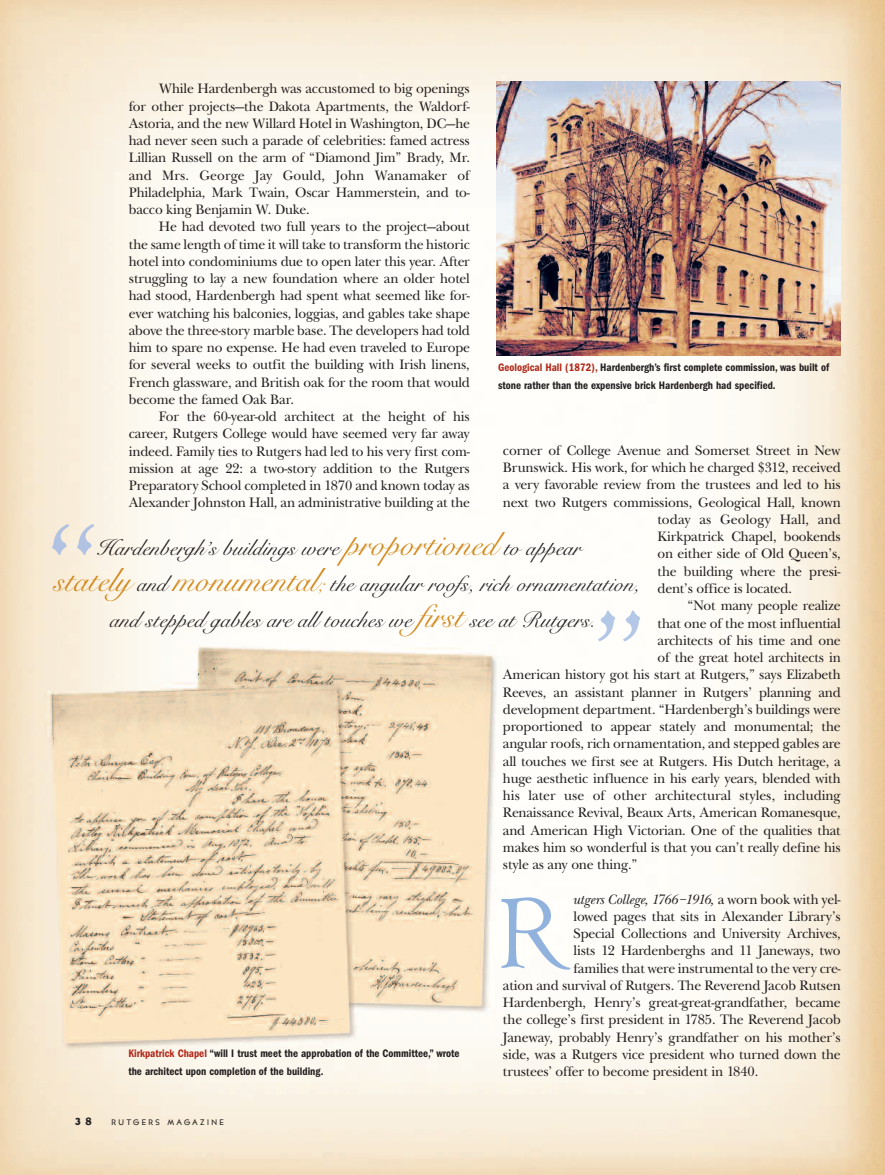
<style>
.page{position:relative;width:885px;height:1175px;background:#fff}
.page>*{position:absolute;margin:0;border:0;box-sizing:border-box;transform-origin:0 0}
.t1{font:135px "Centaur";color:#b2c2e3}
.t2{font:135px "Centaur";color:#b3c8e6}
.t3{font:22.5px/36px "Snell Roundhand Script";color:#231f20}
.t4{font:14.1px/17.2px "New Baskerville ITC";letter-spacing:-.01em;color:#231f20;text-align:justify}
.t5{font:italic 14.1px "New Baskerville ITC";letter-spacing:-.01em;color:#231f20}
.t6{font:14.1px "New Baskerville ITC";letter-spacing:.01em;color:#231f20}
.t7{font:600 condensed 11.25px/18px "Franklin Gothic";color:#231f20}
.t8{font:10.5px "Bernhard Gothic SG X Heavy";color:#231f20}
.t9{font:500 7.8px "Bernhard Gothic SG";letter-spacing:.305em;color:#231f20}
.s1{color:#b1291a}
.s2{font-style:normal}
.s3{font-size:33px;color:#d3881b}
.s4{color:#d3881b}
</style>
<div class="page">
<img style="left:0;top:0;width:884px;height:1174px">
<svg style="left:501px;top:897px;width:69px;height:72px"></svg>
<img style="left:496px;top:81px;width:344px;height:275px">
<p class="t4" style="left:129px;top:82px;width:342px;text-indent:30px">While Hardenbergh was accustomed to big openings for other projects—the Dakota Apartments, the Waldorf-Astoria, and the new Willard Hotel in Washington, DC—he had never seen such a parade of celebrities: famed actress Lillian Russell on the arm of “Diamond Jim” Brady, Mr. and Mrs. George Jay Gould, John Wanamaker of Philadelphia, Mark Twain, Oscar Hammerstein, and to&shy;bacco king Benjamin W. Duke.</p>
<p class="t4" style="left:129px;top:220px;width:342px;text-indent:30px">He had devoted two full years to the project—about the same length of time it will take to transform the historic hotel into condominiums due to open later this year. After struggling to lay a new foundation where an older hotel had stood, Hardenbergh had spent what seemed like for&shy;ever watching his balconies, loggias, and gables take shape above the three-story marble base. The developers had told him to spare no expense. He had even traveled to Europe for several weeks to outfit the building with Irish linens, French glassware, and British oak for the room that would become the famed Oak Bar.</p>
<p class="t4" style="left:129px;top:410px;width:342px;text-indent:30px">For the 60-year-old architect at the height of his career, Rutgers College would have seemed very far away indeed. Family ties to Rutgers had led to his very first com&shy;mission at age 22: a two-story addition to the Rutgers Preparatory School completed in 1870 and known today as Alexander Johnston Hall, an administrative building at the</p>
<p class="t7" style="left:498px;top:359px;width:332px"><span class="s1">Geological Hall (1872),</span> Hardenbergh’s first complete commission, was built of stone rather than the expensive brick Hardenbergh had specified.</p>
<p class="t4" style="left:503px;top:443px;width:339px">corner of College Avenue and Somerset Street in New</p>
<p class="t4" style="left:503px;top:461px;width:339px">Brunswick. His work, for which he charged $312, received</p>
<p class="t4" style="left:503px;top:478px;width:339px">a very favorable review from the trustees and led to his</p>
<p class="t4" style="left:503px;top:495px;width:339px">next two Rutgers commissions, Geological Hall, known</p>
<p class="t6" style="left:657px;top:514px;width:184px">today as Geology Hall, and</p>
<p class="t4" style="left:657px;top:530px;width:184px">Kirkpatrick Chapel, bookends</p>
<p class="t4" style="left:657px;top:547px;width:184px">on either side of Old Queen’s,</p>
<p class="t4" style="left:657px;top:564px;width:184px">the building where the presi-</p>
<p class="t4" style="left:657px;top:581px;width:136px">dent’s office is located.</p>
<p class="t4" style="left:687px;top:599px;width:154px">“Not many people realize</p>
<p class="t4" style="left:657px;top:616px;width:184px">that one of the most influential</p>
<p class="t4" style="left:657px;top:633px;width:184px">architects of his time and one</p>
<p class="t4" style="left:657px;top:650px;width:184px">of the great hotel architects in</p>
<p class="t4" style="left:503px;top:668px;width:339px">American history got his start at Rutgers,” says Elizabeth</p>
<p class="t4" style="left:503px;top:685px;width:339px">Reeves, an assistant planner in Rutgers’ planning and</p>
<p class="t4" style="left:503px;top:702px;width:339px">development department. “Hardenbergh’s buildings were</p>
<p class="t4" style="left:503px;top:719px;width:339px">proportioned to appear stately and monumental; the</p>
<p class="t4" style="left:503px;top:737px;width:339px">angular roofs, rich ornamentation, and stepped gables are</p>
<p class="t4" style="left:503px;top:754px;width:339px">all touches we first see at Rutgers. His Dutch heritage, a</p>
<p class="t4" style="left:503px;top:771px;width:339px">huge aesthetic influence in his early years, blended with</p>
<p class="t4" style="left:503px;top:788px;width:339px">his later use of other architectural styles, including</p>
<p class="t4" style="left:503px;top:806px;width:339px">Renaissance Revival, Beaux Arts, American Romanesque,</p>
<p class="t4" style="left:503px;top:823px;width:339px">and American High Victorian. One of the qualities that</p>
<p class="t4" style="left:503px;top:840px;width:339px">makes him so wonderful is that you can’t really define his</p>
<p class="t4" style="left:503px;top:857px;width:136px">style as any one thing.”</p>
<p class="t5" style="left:573px;top:894px;width:268px">utgers College, 1766–1916, <span class="s2">a worn book with yel-</span></p>
<p class="t4" style="left:573px;top:909px;width:268px">lowed pages that sits in Alexander Library’s</p>
<p class="t4" style="left:573px;top:926px;width:268px">Special Collections and University Archives,</p>
<p class="t4" style="left:573px;top:944px;width:268px">lists 12 Hardenberghs and 11 Janeways, two</p>
<p class="t4" style="left:573px;top:961px;width:268px">families that were instrumental to the very cre-</p>
<p class="t4" style="left:503px;top:978px;width:339px">ation and survival of Rutgers. The Reverend Jacob Rutsen</p>
<p class="t4" style="left:503px;top:995px;width:339px">Hardenbergh, Henry’s great-great-grandfather, became</p>
<p class="t4" style="left:503px;top:1013px;width:339px">the college’s first president in 1785. The Reverend Jacob</p>
<p class="t4" style="left:503px;top:1030px;width:339px">Janeway, probably Henry’s grandfather on his mother’s</p>
<p class="t4" style="left:503px;top:1047px;width:339px">side, was a Rutgers vice president who turned down the</p>
<p class="t4" style="left:503px;top:1064px;width:257px">trustees’ offer to become president in 1840.</p>
<h1 class="t1" style="left:44px;top:524px;width:58px">“</h1>
<h2 class="t3" style="left:54px;top:532px;width:587px;text-indent:42px">Hardenbergh’s buildings were <span class="s3">proportioned</span> to appear <span class="s3">stately</span> and <span class="s3">monumental</span><span class="s4">;</span> the angular roofs, rich ornamentation,</h2>
<h2 class="t3" style="left:110px;top:604px;width:487px">and stepped gables are all touches we <span class="s3">first</span> see at Rutgers.</h2>
<h1 class="t2" style="left:591px;top:610px;width:58px">”</h1>
<p class="t7" style="left:128px;top:1045px;width:332px"><span class="s1">Kirkpatrick Chapel</span> “will I trust meet the approbation of the Committee,” wrote the architect upon completion of the building.</p>
<p class="t8" style="left:74px;top:1115px;width:20px">3 8</p>
<p class="t9" style="left:111px;top:1117px;width:114px">RUTGERS MAGAZINE</p>
</div>
